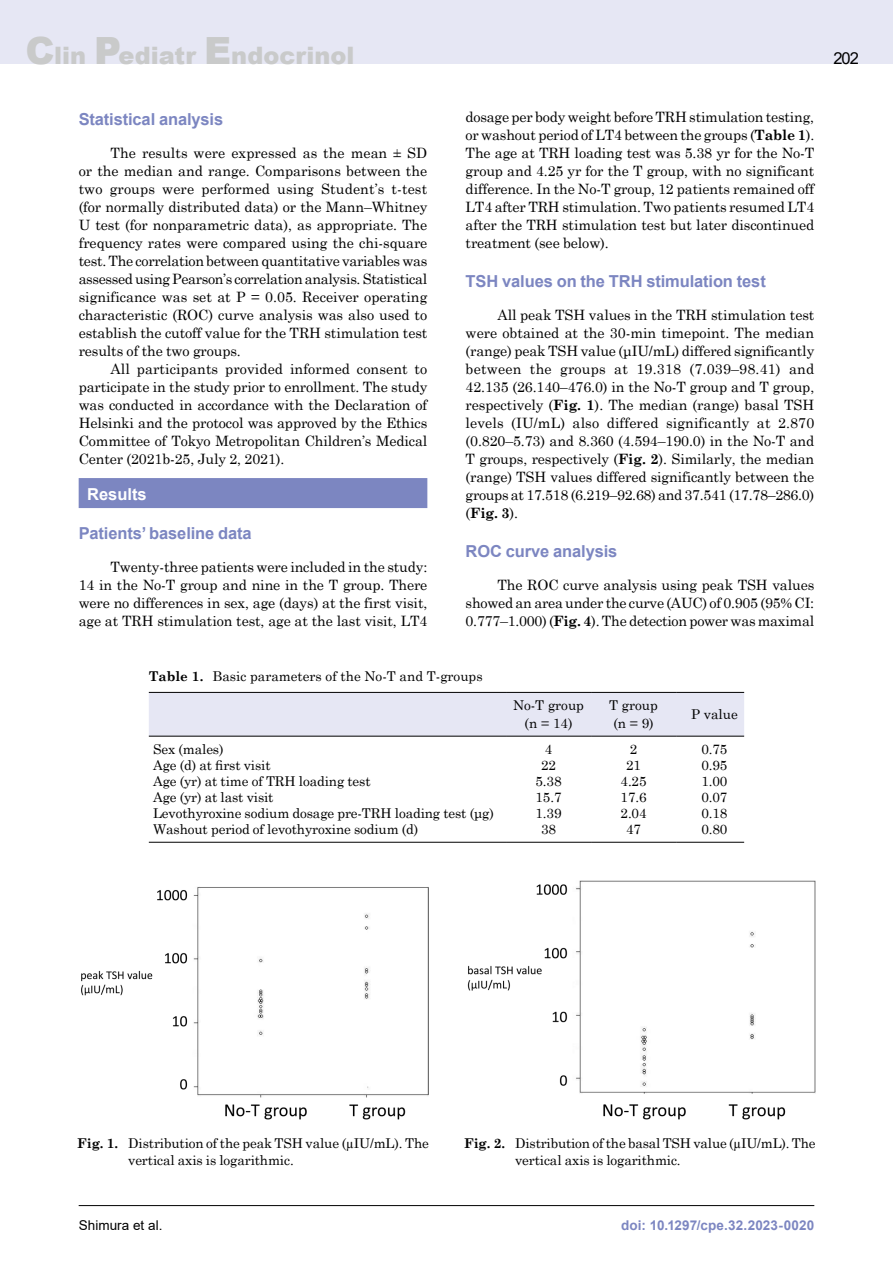
<style>
.page{position:relative;width:893px;height:1263px;background:#fff}
.page>*{position:absolute;margin:0;border:0;box-sizing:border-box;transform-origin:0 0}
.t1{font:900 24px "Arial";color:#c9caca}
.t2{font:700 16.5px "Arial";letter-spacing:-.01em;color:#7c86c1}
.t3{font:700 16.5px "Arial";color:#fff}
.t4{font:16.5px "Arial";color:#000}
.t5{font:14.25px/18px "Century Schoolbook";letter-spacing:-.01em;color:#000;text-align:justify}
.t6{font:13.5px/17.2px "Century Schoolbook";letter-spacing:-.01em;color:#000;text-align:center}
.t7{font:700 13.5px "Arial";letter-spacing:.01em;color:#7c86c1}
.t8{font:13.5px "Arial";letter-spacing:.005em;color:#000}
.s1{font-size:37.5px}
.s2{font-weight:700}
</style>
<div class="page">
<div style="left:0;top:0;width:893px;height:64px;background:#e6e7f4"></div>
<hr style="left:79px;top:1205px;width:735px;height:1px;background:#000">
<div style="left:79px;top:478px;width:348px;height:30px;background:#7c86c1"></div>
<div style="left:149px;top:693px;width:595px;height:43px;background:#e6e7f4"></div>
<hr style="left:149px;top:692px;width:357px;height:1px;background:#000">
<hr style="left:506px;top:692px;width:85px;height:1px;background:#000">
<hr style="left:591px;top:692px;width:85px;height:1px;background:#000">
<hr style="left:676px;top:692px;width:68px;height:1px;background:#000">
<hr style="left:149px;top:736px;width:357px;height:1px;background:#000">
<hr style="left:506px;top:736px;width:85px;height:1px;background:#000">
<hr style="left:591px;top:736px;width:85px;height:1px;background:#000">
<hr style="left:676px;top:736px;width:68px;height:1px;background:#000">
<hr style="left:149px;top:842px;width:357px;height:1px;background:#000">
<hr style="left:506px;top:842px;width:85px;height:1px;background:#000">
<hr style="left:591px;top:842px;width:85px;height:1px;background:#000">
<hr style="left:676px;top:842px;width:68px;height:1px;background:#000">
<img style="left:81px;top:887px;width:348px;height:232px">
<img style="left:467px;top:880px;width:349px;height:239px">
<h1 class="t1" style="left:26px;top:38px;width:330px"><span class="s1">C</span>lin <span class="s1">P</span>ediatr <span class="s1">E</span>ndocrinol</h1>
<p class="t4" style="left:833px;top:47px;width:27px">202</p>
<p class="t2" style="left:79px;top:107px;width:146px">Statistical analysis</p>
<p class="t5" style="left:79px;top:142px;width:350px;text-indent:32px">The results were expressed as the mean ± SD or the median and range. Comparisons between the two groups were performed using Student’s t-test (for normally distributed data) or the Mann–Whitney U test (for nonparametric data), as appropriate. The frequency rates were compared using the chi-square test. The correlation between quantitative variables was assessed using Pearson’s correlation analysis. Statistical significance was set at P = 0.05. Receiver operating characteristic (ROC) curve analysis was also used to establish the cutoff value for the TRH stimulation test results of the two groups.</p>
<p class="t5" style="left:79px;top:358px;width:350px;text-indent:32px">All participants provided informed consent to participate in the study prior to enrollment. The study was conducted in accordance with the Declaration of Helsinki and the protocol was approved by the Ethics Committee of Tokyo Metropolitan Children’s Medical Center (2021b-25, July 2, 2021).</p>
<p class="t3" style="left:87px;top:482px;width:61px">Results</p>
<p class="t2" style="left:79px;top:521px;width:175px">Patients’ baseline data</p>
<p class="t5" style="left:79px;top:556px;width:350px;text-indent:32px">Twenty-three patients were included in the study:<br>14 in the No-T group and nine in the T group. There were no differences in sex, age (days) at the first visit, age at TRH stimulation test, age at the last visit, LT4</p>
<p class="t5" style="left:466px;top:106px;width:350px">dosage per body weight before TRH stimulation testing, or washout period of LT4 between the groups (<span class="s2">Table 1</span>).<br>The age at TRH loading test was 5.38 yr for the No-T group and 4.25 yr for the T group, with no significant difference. In the No-T group, 12 patients remained off LT4 after TRH stimulation. Two patients resumed LT4 after the TRH stimulation test but later discontinued treatment (see below).</p>
<p class="t2" style="left:466px;top:269px;width:302px">TSH values on the TRH stimulation test</p>
<p class="t5" style="left:466px;top:304px;width:350px;text-indent:32px">All peak TSH values in the TRH stimulation test were obtained at the 30-min timepoint. The median (range) peak TSH value (μIU/mL) differed significantly between the groups at 19.318 (7.039–98.41) and 42.135 (26.140–476.0) in the No-T group and T group, respectively (<span class="s2">Fig. 1</span>). The median (range) basal TSH levels (IU/mL) also differed significantly at 2.870 (0.820–5.73) and 8.360 (4.594–190.0) in the No-T and T groups, respectively (<span class="s2">Fig. 2</span>). Similarly, the median (range) TSH values differed significantly between the groups at 17.518 (6.219–92.68) and 37.541 (17.78–286.0) (<span class="s2">Fig. 3</span>).</p>
<p class="t2" style="left:466px;top:539px;width:153px">ROC curve analysis</p>
<p class="t5" style="left:466px;top:574px;width:350px;text-indent:32px">The ROC curve analysis using peak TSH values showed an area under the curve (AUC) of 0.905 (95% CI:<br>0.777–1.000) (<span class="s2">Fig. 4</span>). The detection power was maximal</p>
<p class="t6" style="left:149px;top:667px;width:335px"><span class="s2">Table 1.</span> Basic parameters of the No-T and T-groups</p>
<p class="t6" style="left:513px;top:696px;width:72px">No-T group (n = 14)</p>
<p class="t6" style="left:609px;top:696px;width:50px">T group (n = 9)</p>
<p class="t6" style="left:691px;top:704px;width:48px">P value</p>
<p class="t6" style="left:153px;top:740px;width:72px">Sex (males)</p>
<p class="t6" style="left:545px;top:740px;width:9px">4</p>
<p class="t6" style="left:630px;top:740px;width:9px">2</p>
<p class="t6" style="left:701px;top:740px;width:27px">0.75</p>
<p class="t6" style="left:153px;top:755px;width:119px">Age (d) at first visit</p>
<p class="t6" style="left:541px;top:755px;width:16px">22</p>
<p class="t6" style="left:626px;top:755px;width:16px">21</p>
<p class="t6" style="left:701px;top:755px;width:27px">0.95</p>
<p class="t6" style="left:153px;top:771px;width:219px">Age (yr) at time of TRH loading test</p>
<p class="t6" style="left:536px;top:771px;width:27px">5.38</p>
<p class="t6" style="left:621px;top:771px;width:27px">4.25</p>
<p class="t6" style="left:701px;top:771px;width:27px">1.00</p>
<p class="t6" style="left:153px;top:787px;width:122px">Age (yr) at last visit</p>
<p class="t6" style="left:536px;top:787px;width:27px">15.7</p>
<p class="t6" style="left:621px;top:787px;width:27px">17.6</p>
<p class="t6" style="left:701px;top:787px;width:27px">0.07</p>
<p class="t6" style="left:153px;top:803px;width:342px">Levothyroxine sodium dosage pre-TRH loading test (μg)</p>
<p class="t6" style="left:536px;top:803px;width:27px">1.39</p>
<p class="t6" style="left:621px;top:803px;width:27px">2.04</p>
<p class="t6" style="left:701px;top:803px;width:27px">0.18</p>
<p class="t6" style="left:153px;top:819px;width:267px">Washout period of levothyroxine sodium (d)</p>
<p class="t6" style="left:541px;top:819px;width:16px">38</p>
<p class="t6" style="left:626px;top:819px;width:16px">47</p>
<p class="t6" style="left:701px;top:819px;width:27px">0.80</p>
<p class="t6" style="left:128px;top:1133px;width:302px;text-align:left;text-indent:-51px"><span class="s2">Fig. 1.</span> Distribution of the peak TSH value (µIU/mL). The vertical axis is logarithmic.</p>
<p class="t6" style="left:515px;top:1133px;width:302px;text-align:left;text-indent:-51px"><span class="s2">Fig. 2.</span> Distribution of the basal TSH value (µIU/mL). The vertical axis is logarithmic.</p>
<p class="t8" style="left:79px;top:1216px;width:85px">Shimura et al.</p>
<p class="t7" style="left:621px;top:1216px;width:195px">doi: 10.1297/cpe.32.2023-0020</p>
</div>
